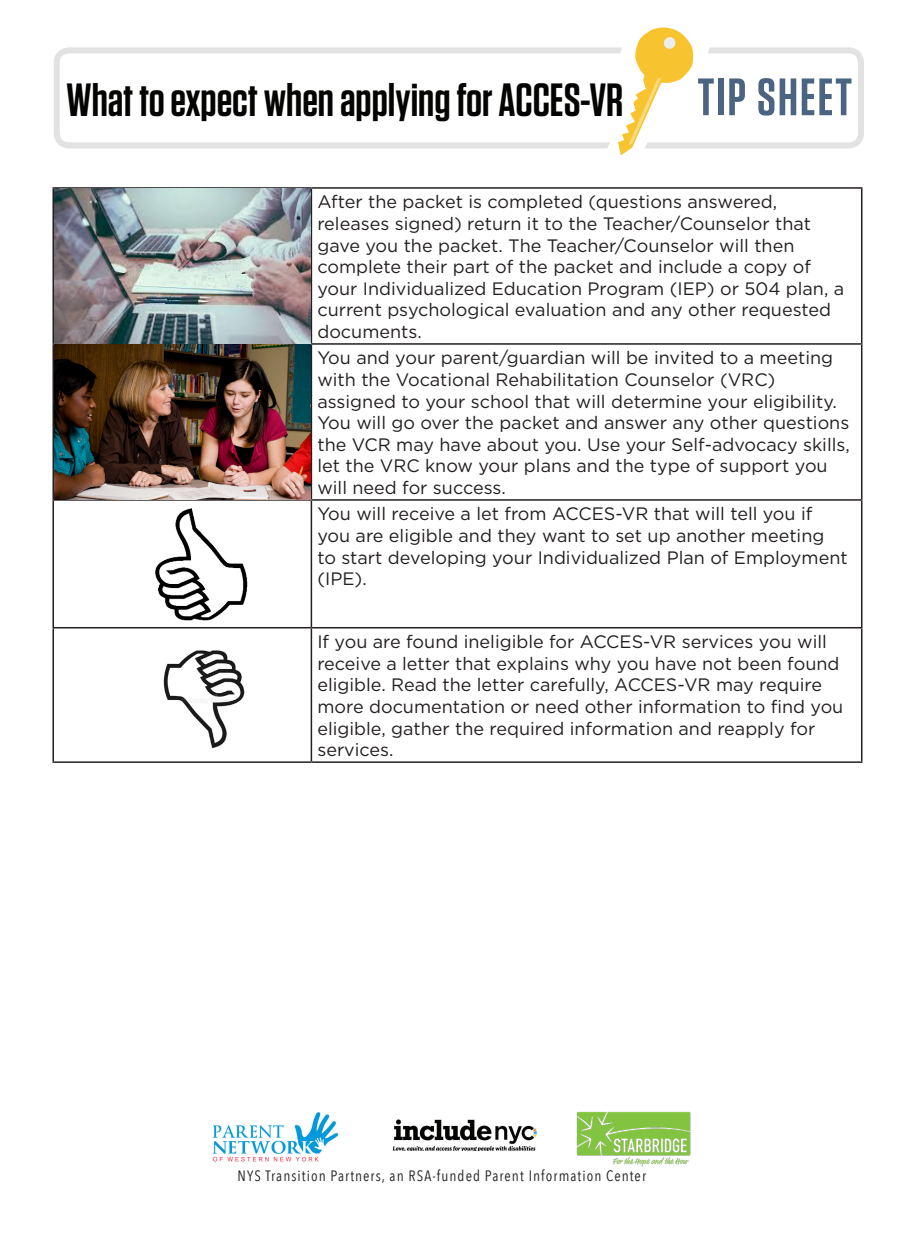
<style>
.page{position:relative;width:918px;height:1242px;background:#fff}
.page>*{position:absolute;margin:0;border:0;box-sizing:border-box;transform-origin:0 0}
.t1{font:600 52.5px "Tungsten";letter-spacing:.04em;color:#4b6482}
.t2{font:600 46.5px "Tungsten";color:#040503}
.t3{font:18px/21.6px "Gotham";color:#231f20}
.t4{font:15px "Avenir Next Condensed";letter-spacing:.07em;color:#231f20}
</style>
<div class="page">
<div style="left:54px;top:47px;width:810px;height:101px;border:6px solid #e2e2e2;border-radius:12px"></div>
<hr style="left:52px;top:187px;width:259px;height:2px;background:#231f20">
<hr style="left:52px;top:189px;width:2px;height:154px;background:#231f20">
<hr style="left:311px;top:187px;width:551px;height:2px;background:#231f20">
<hr style="left:311px;top:189px;width:1px;height:154px;background:#231f20">
<hr style="left:861px;top:189px;width:1px;height:154px;background:#231f20">
<hr style="left:52px;top:343px;width:259px;height:2px;background:#231f20">
<hr style="left:52px;top:345px;width:2px;height:154px;background:#231f20">
<hr style="left:311px;top:343px;width:551px;height:2px;background:#231f20">
<hr style="left:311px;top:345px;width:1px;height:154px;background:#231f20">
<hr style="left:861px;top:345px;width:1px;height:154px;background:#231f20">
<hr style="left:52px;top:499px;width:259px;height:2px;background:#231f20">
<hr style="left:52px;top:501px;width:2px;height:126px;background:#231f20">
<hr style="left:311px;top:499px;width:551px;height:2px;background:#231f20">
<hr style="left:311px;top:501px;width:1px;height:126px;background:#231f20">
<hr style="left:861px;top:501px;width:1px;height:126px;background:#231f20">
<hr style="left:52px;top:627px;width:259px;height:1px;background:#231f20">
<hr style="left:52px;top:628px;width:2px;height:133px;background:#231f20">
<hr style="left:311px;top:627px;width:551px;height:1px;background:#231f20">
<hr style="left:311px;top:628px;width:1px;height:133px;background:#231f20">
<hr style="left:861px;top:628px;width:1px;height:133px;background:#231f20">
<hr style="left:52px;top:761px;width:259px;height:2px;background:#231f20">
<hr style="left:311px;top:761px;width:551px;height:2px;background:#231f20">
<img style="left:54px;top:189px;width:257px;height:154px">
<img style="left:54px;top:345px;width:257px;height:154px">
<img style="left:155px;top:508px;width:93px;height:113px">
<img style="left:163px;top:650px;width:82px;height:98px">
<svg style="left:606px;top:27px;width:107px;height:129px"></svg>
<img style="left:212px;top:1112px;width:127px;height:50px">
<img style="left:576px;top:1111px;width:115px;height:56px">
<img style="left:392px;top:1119px;width:145px;height:31px">
<p class="t2" style="left:66px;top:76px;width:559px">What to expect when applying for ACCES-VR</p>
<p class="t1" style="left:698px;top:69px;width:156px">TIP SHEET</p>
<p class="t3" style="left:317px;top:191px;width:528px">After the packet is completed (questions answered, releases signed) return it to the Teacher/Counselor that gave you the packet. The Teacher/Counselor will then complete their part of the packet and include a copy of your Individualized Education Program (IEP) or 504 plan, a current psychological evaluation and any other requested documents.</p>
<p class="t3" style="left:317px;top:347px;width:534px">You and your parent/guardian will be invited to a meeting with the Vocational Rehabilitation Counselor (VRC) assigned to your school that will determine your eligibility.<br>You will go over the packet and answer any other questions the VCR may have about you. Use your Self-advocacy skills, let the VRC know your plans and the type of support you will need for success.</p>
<p class="t3" style="left:317px;top:503px;width:532px">You will receive a let from ACCES-VR that will tell you if you are eligible and they want to set up another meeting<br>to start developing your Individualized Plan of Employment (IPE).</p>
<p class="t3" style="left:317px;top:631px;width:528px">If you are found ineligible for ACCES-VR services you will receive a letter that explains why you have not been found eligible. Read the letter carefully, ACCES-VR may require more documentation or need other information to find you eligible, gather the required information and reapply for services.</p>
<p class="t4" style="left:238px;top:1163px;width:410px">NYS Transition Partners, an RSA-funded Parent Information Center</p>
</div>
